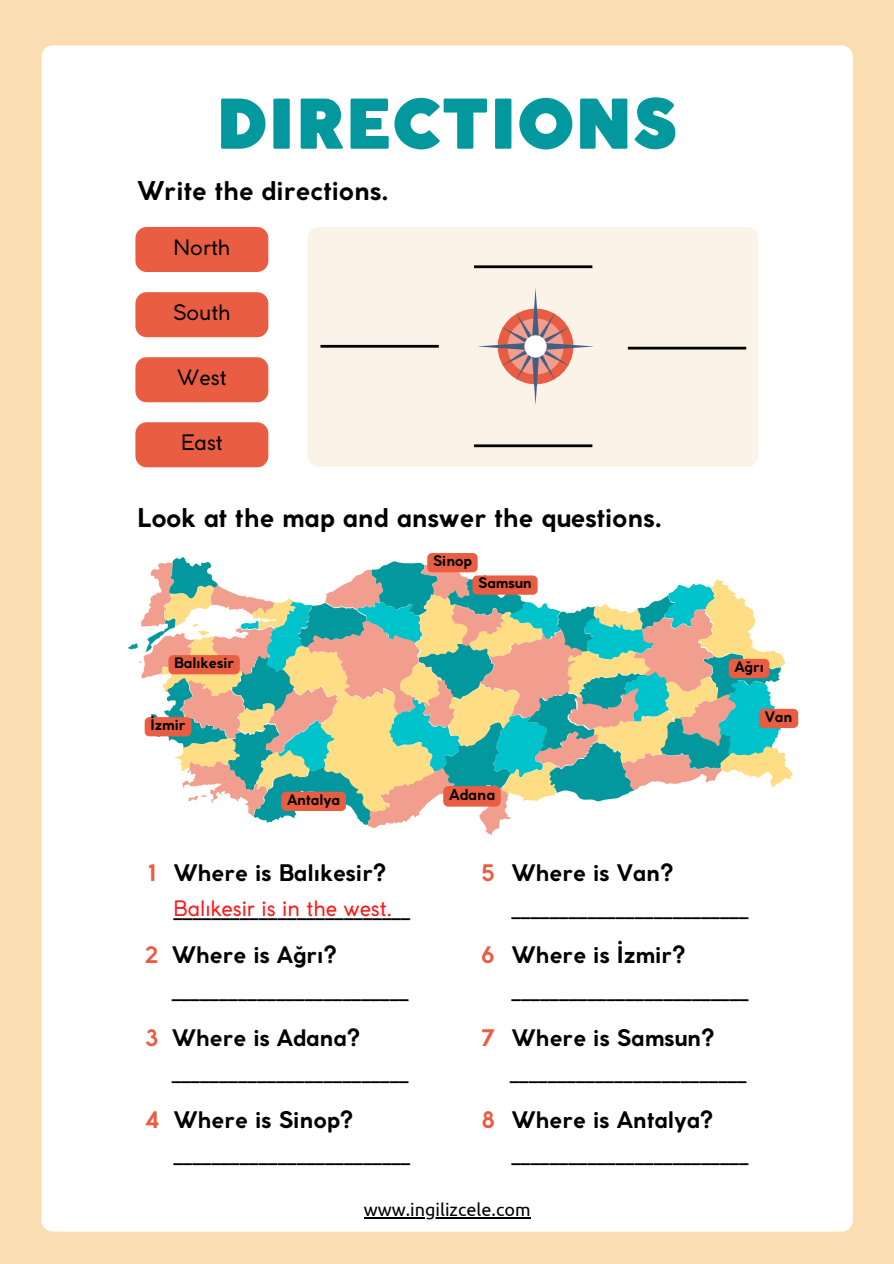
<style>
.page{position:relative;width:894px;height:1264px;background:#fff}
.page>*{position:absolute;margin:0;border:0;box-sizing:border-box;transform-origin:0 0}
.t1{font:900 67.5px "Coco Gothic";color:#03989e}
.t2{font:700 25.5px "Coco Gothic";color:#000}
.t3{font:700 22.5px "Coco Gothic";color:#000}
.t4{font:700 22.5px "Coco Gothic";color:#e95d42}
.t5{font:21px "Coco Gothic";color:#000}
.t6{font:21px "Coco Gothic";color:#ff1616}
.t7{font:18px "Ubuntu";color:#000}
.t8{font:700 14.7px "Coco Gothic";color:#000}
.t9{font:700 14.4px "Coco Gothic";color:#000}
</style>
<div class="page">
<div style="left:0;top:0;width:893px;height:1263px;background:#faddb1"></div>
<div style="left:41px;top:45px;width:811px;height:1186px;background:#fff;border-radius:11px"></div>
<div style="left:307px;top:227px;width:451px;height:240px;background:#fbf3e7;border-radius:11px"></div>
<svg style="left:478px;top:288px;width:115px;height:116px"></svg>
<div style="left:524px;top:335px;width:22px;height:22px;background:#fff;border-radius:50%"></div>
<hr style="left:474px;top:265px;width:118px;height:3px;background:#000">
<hr style="left:320px;top:345px;width:118px;height:2px;background:#000">
<hr style="left:474px;top:444px;width:118px;height:3px;background:#000">
<hr style="left:627px;top:347px;width:119px;height:2px;background:#000">
<div style="left:135px;top:227px;width:133px;height:45px;background:#e95d42;border-radius:11px"></div>
<div style="left:135px;top:292px;width:133px;height:45px;background:#e95d42;border-radius:11px"></div>
<div style="left:135px;top:357px;width:133px;height:45px;background:#e95d42;border-radius:11px"></div>
<div style="left:135px;top:422px;width:133px;height:45px;background:#e95d42;border-radius:11px"></div>
<svg style="left:128px;top:553px;width:670px;height:282px"></svg>
<hr style="left:364px;top:1217px;width:166px;height:1px;background:#000">
<h1 class="t1" style="left:215px;top:98px;width:464px">DIRECTIONS</h1>
<p class="t2" style="left:137px;top:181px;width:252px">Write the directions.</p>
<p class="t5" style="left:173px;top:239px;width:58px">North</p>
<p class="t5" style="left:173px;top:305px;width:59px">South</p>
<p class="t5" style="left:177px;top:370px;width:51px">West</p>
<p class="t5" style="left:181px;top:435px;width:43px">East</p>
<p class="t2" style="left:137px;top:508px;width:525px">Look at the map and answer the questions.</p>
<p class="t9" style="left:433px;top:555px;width:41px">Sinop</p>
<p class="t9" style="left:478px;top:578px;width:55px">Samsun</p>
<p class="t9" style="left:174px;top:657px;width:62px">Balıkesir</p>
<p class="t9" style="left:734px;top:661px;width:31px">Ağrı</p>
<p class="t9" style="left:150px;top:719px;width:37px">İzmir</p>
<p class="t9" style="left:764px;top:711px;width:29px">Van</p>
<p class="t9" style="left:287px;top:794px;width:54px">Antalya</p>
<p class="t8" style="left:449px;top:789px;width:47px">Adana</p>
<p class="t4" style="left:148px;top:864px;width:9px">1</p>
<p class="t4" style="left:144px;top:946px;width:15px">2</p>
<p class="t4" style="left:145px;top:1028px;width:14px">3</p>
<p class="t4" style="left:144px;top:1111px;width:15px">4</p>
<p class="t3" style="left:173px;top:864px;width:214px">Where is Balıkesir?</p>
<p class="t6" style="left:173px;top:899px;width:220px">Balıkesir is in the west.</p>
<p class="t3" style="left:172px;top:946px;width:166px">Where is Ağrı?</p>
<p class="t5" style="left:172px;top:982px;width:238px">_________________________</p>
<p class="t3" style="left:172px;top:1028px;width:190px">Where is Adana?</p>
<p class="t5" style="left:172px;top:1064px;width:238px">_________________________</p>
<p class="t3" style="left:173px;top:1111px;width:181px">Where is Sinop?</p>
<p class="t5" style="left:173px;top:1146px;width:238px">_________________________</p>
<p class="t5" style="left:173px;top:901px;width:238px">_________________________</p>
<p class="t4" style="left:481px;top:864px;width:14px">5</p>
<p class="t3" style="left:511px;top:864px;width:163px">Where is Van?</p>
<p class="t5" style="left:511px;top:899px;width:238px">_________________________</p>
<p class="t4" style="left:481px;top:946px;width:15px">6</p>
<p class="t3" style="left:511px;top:946px;width:175px">Where is İzmir?</p>
<p class="t5" style="left:511px;top:982px;width:238px">_________________________</p>
<p class="t4" style="left:481px;top:1028px;width:14px">7</p>
<p class="t3" style="left:511px;top:1028px;width:204px">Where is Samsun?</p>
<p class="t4" style="left:481px;top:1111px;width:14px">8</p>
<p class="t5" style="left:509px;top:1064px;width:238px">_________________________</p>
<p class="t3" style="left:511px;top:1111px;width:203px">Where is Antalya?</p>
<p class="t5" style="left:511px;top:1146px;width:238px">_________________________</p>
<p class="t7" style="left:364px;top:1199px;width:168px">www.ingilizcele.com</p>
</div>
